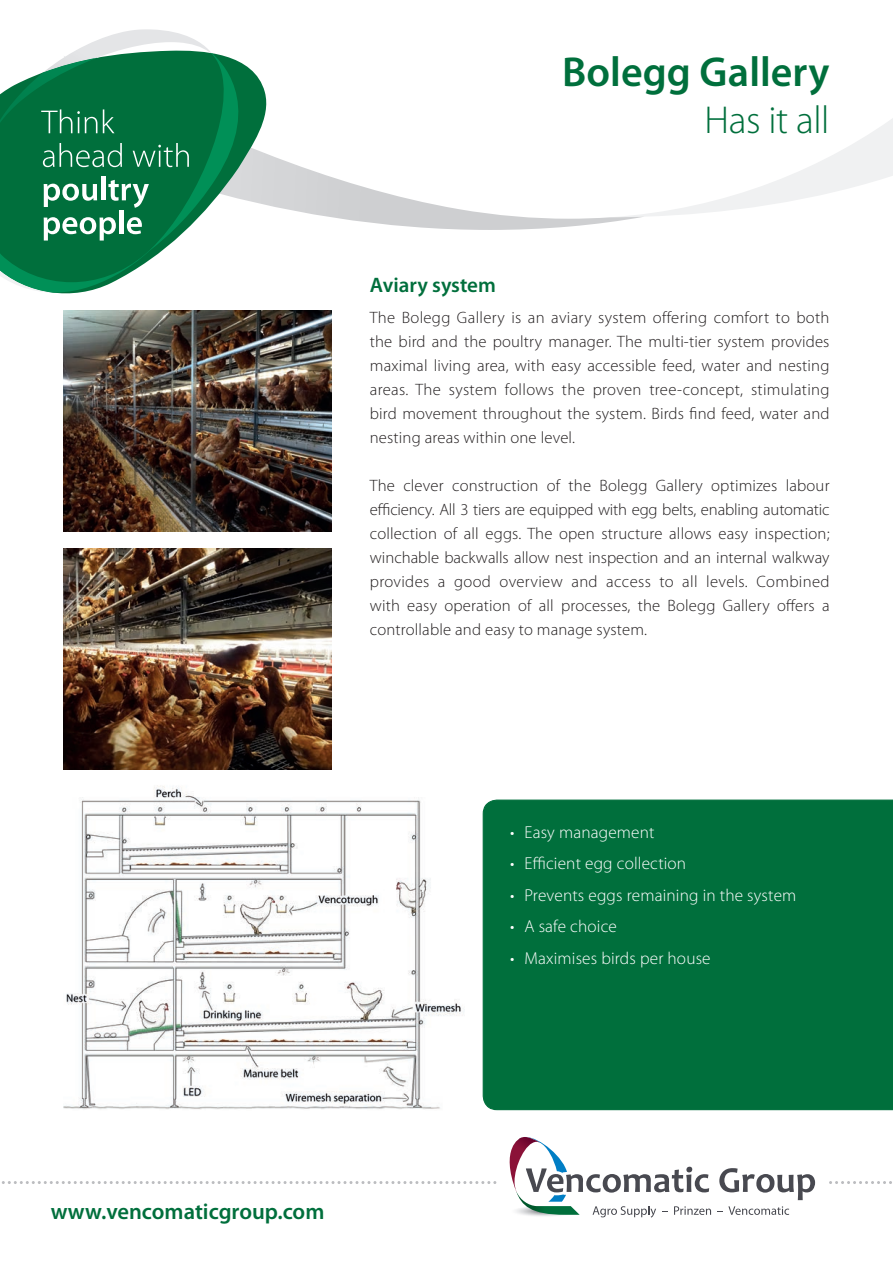
<style>
.page{position:relative;width:893px;height:1263px;background:#fff}
.page>*{position:absolute;margin:0;border:0;box-sizing:border-box;transform-origin:0 0}
.t1{font:600 42px "Myriad Pro";color:#006f3c}
.t2{font:300 39px "Myriad Pro";letter-spacing:-.01em;color:#006f3c}
.t3{font:600 22.5px "Myriad Pro";color:#006f3c}
.t4{font:600 21px "Myriad Pro";color:#006f3c}
.t5{font:300 17.25px "Myriad Pro";letter-spacing:.01em;color:#fff}
.t6{font:300 16.5px/24px "Myriad Pro";letter-spacing:.01em;color:#231f20;text-align:justify}
</style>
<div class="page">
<img style="left:63px;top:548px;width:268px;height:221px">
<img style="left:63px;top:310px;width:268px;height:221px">
<img style="left:63px;top:785px;width:401px;height:324px">
<svg style="left:1px;top:1137px;width:891px;height:80px"></svg>
<svg style="left:644px;top:119px;width:248px;height:98px"></svg>
<svg style="left:266px;top:99px;width:378px;height:131px"></svg>
<svg style="left:0;top:29px;width:265px;height:263px"></svg>
<div style="left:482px;top:799px;width:410px;height:310px;background:#006f3c"></div>
<p class="t4" style="left:370px;top:271px;width:127px">Aviary system</p>
<h1 class="t1" style="left:562px;top:46px;width:269px">Bolegg Gallery</h1>
<h2 class="t2" style="left:704px;top:99px;width:126px">Has it all</h2>
<p class="t6" style="left:370px;top:305px;width:461px">The Bolegg Gallery is an aviary system offering comfort to both the bird and the poultry manager. The multi-tier system provides maximal living area, with easy accessible feed, water and nesting areas. The system follows the proven tree-concept, stimulating bird movement throughout the system. Birds find feed, water and nesting areas within one level.</p>
<p class="t6" style="left:370px;top:473px;width:461px">The clever construction of the Bolegg Gallery optimizes labour efficiency. All 3 tiers are equipped with egg belts, enabling automatic collection of all eggs. The open structure allows easy inspection; winchable backwalls allow nest inspection and an internal walkway provides a good overview and access to all levels. Combined with easy operation of all processes, the Bolegg Gallery offers a controllable and easy to manage system.</p>
<p class="t5" style="left:510px;top:822px;width:146px">• Easy management</p>
<p class="t5" style="left:510px;top:853px;width:177px">• Efficient egg collection</p>
<p class="t5" style="left:510px;top:885px;width:287px">• Prevents eggs remaining in the system</p>
<p class="t5" style="left:510px;top:916px;width:108px">• A safe choice</p>
<p class="t5" style="left:510px;top:948px;width:202px">• Maximises birds per house</p>
<h3 class="t3" style="left:51px;top:1196px;width:275px">www.vencomaticgroup.com</h3>
</div>
